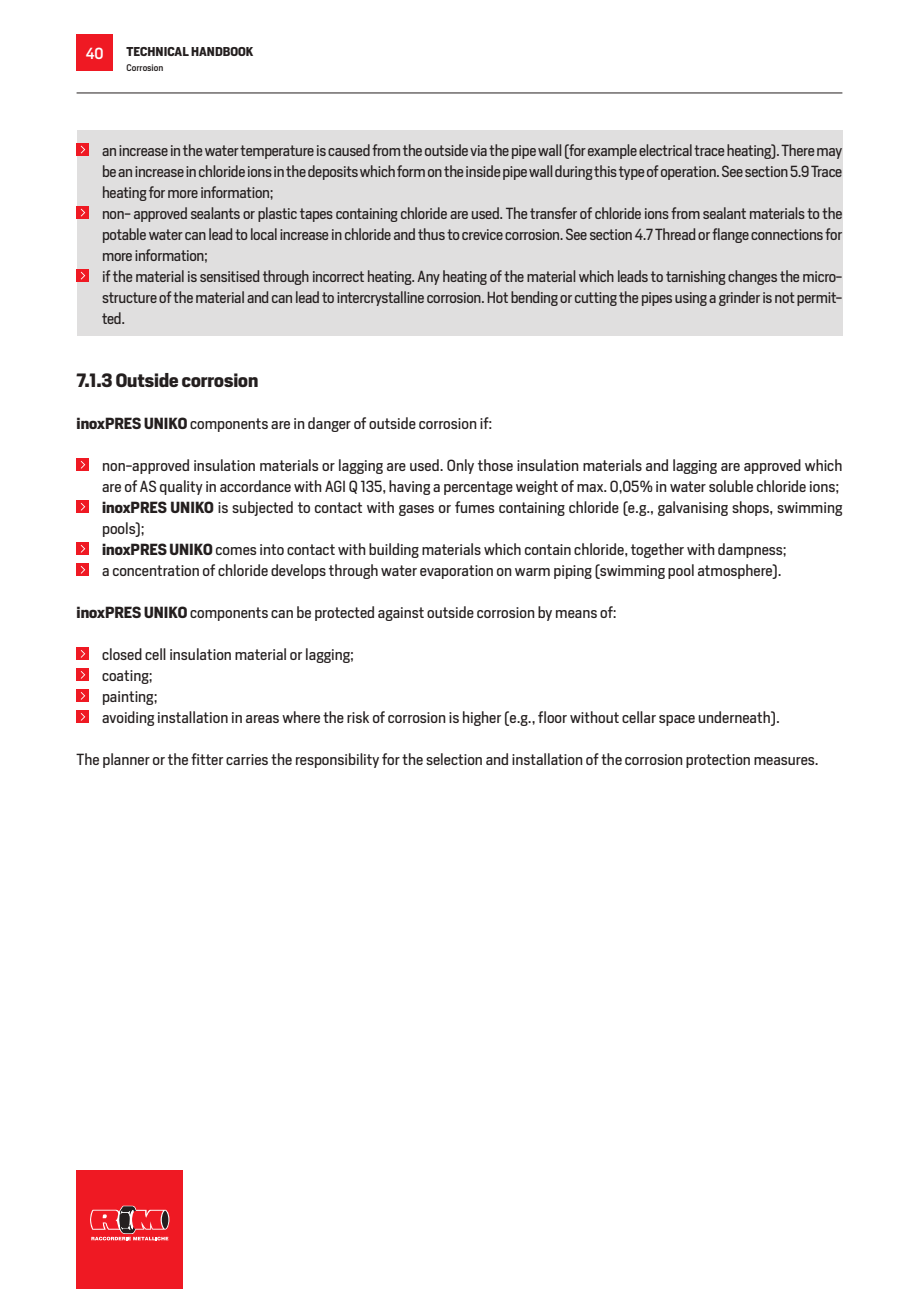
<style>
.page{position:relative;width:919px;height:1289px;background:#fff}
.page>*{position:absolute;margin:0;border:0;box-sizing:border-box;transform-origin:0 0}
.t1{font:700 18px "Heron Sans";color:#241f1f}
.t2{font:15px/21px "Heron Sans";letter-spacing:-.01em;color:#241f1f}
.t3{font:500 15px "Heron Sans";color:#fff}
.t4{font:700 12px "Heron Sans";color:#241f1f}
.t5{font:500 9px "Heron Sans";color:#241f1f}
.s1{font-weight:700}
</style>
<div class="page">
<hr style="left:77px;top:93px;width:765px;height:1px;background:#241f1f">
<div style="left:77px;top:1169px;width:106px;height:119px;background:#ef1923"></div>
<svg style="left:90px;top:1205px;width:79px;height:35px"></svg>
<div style="left:77px;top:35px;width:36px;height:36px;background:#ef1923"></div>
<div style="left:77px;top:458px;width:12px;height:13px;background:#ef1923"></div>
<svg style="left:81px;top:461px;width:4px;height:7px"></svg>
<div style="left:77px;top:500px;width:12px;height:13px;background:#ef1923"></div>
<svg style="left:81px;top:503px;width:4px;height:7px"></svg>
<div style="left:77px;top:542px;width:12px;height:13px;background:#ef1923"></div>
<svg style="left:81px;top:545px;width:4px;height:7px"></svg>
<div style="left:77px;top:563px;width:12px;height:13px;background:#ef1923"></div>
<svg style="left:81px;top:566px;width:4px;height:7px"></svg>
<div style="left:77px;top:647px;width:12px;height:13px;background:#ef1923"></div>
<svg style="left:81px;top:650px;width:4px;height:7px"></svg>
<div style="left:77px;top:668px;width:12px;height:13px;background:#ef1923"></div>
<svg style="left:81px;top:671px;width:4px;height:7px"></svg>
<div style="left:77px;top:689px;width:12px;height:13px;background:#ef1923"></div>
<svg style="left:81px;top:692px;width:4px;height:7px"></svg>
<div style="left:77px;top:710px;width:12px;height:13px;background:#ef1923"></div>
<svg style="left:81px;top:713px;width:4px;height:7px"></svg>
<div style="left:77px;top:130px;width:765px;height:205px;background:#e0dfdf"></div>
<div style="left:77px;top:143px;width:12px;height:13px;background:#ef1923"></div>
<svg style="left:81px;top:146px;width:4px;height:7px"></svg>
<div style="left:77px;top:206px;width:12px;height:13px;background:#ef1923"></div>
<svg style="left:81px;top:209px;width:4px;height:7px"></svg>
<div style="left:77px;top:269px;width:12px;height:13px;background:#ef1923"></div>
<svg style="left:81px;top:272px;width:4px;height:7px"></svg>
<p class="t3" style="left:86px;top:43px;width:19px">40</p>
<p class="t4" style="left:126px;top:44px;width:128px">TECHNICAL HANDBOOK</p>
<p class="t5" style="left:126px;top:62px;width:38px">Corrosion</p>
<p class="t2" style="left:102px;top:140px;width:741px">an increase in the water temperature is caused from the outside via the pipe wall (for example electrical trace heating). There may be an increase in chloride ions in the deposits which form on the inside pipe wall during this type of operation. See section 5.9 Trace heating for more information;<br>non- approved sealants or plastic tapes containing chloride are used. The transfer of chloride ions from sealant materials to the potable water can lead to local increase in chloride and thus to crevice corrosion. See section 4.7 Thread or flange connections for more information;<br>if the material is sensitised through incorrect heating. Any heating of the material which leads to tarnishing changes the micro&shy;structure of the material and can lead to intercrystalline corrosion. Hot bending or cutting the pipes using a grinder is not permit&shy;ted.</p>
<p class="t1" style="left:77px;top:368px;width:183px">7.1.3 Outside corrosion</p>
<p class="t2" style="left:77px;top:413px;width:417px"><span class="s1">inoxPRES UNIKO</span> components are in danger of outside corrosion if:</p>
<p class="t2" style="left:102px;top:455px;width:741px">non-approved insulation materials or lagging are used. Only those insulation materials and lagging are approved which are of AS quality in accordance with AGI Q 135, having a percentage weight of max. 0,05% in water soluble chloride ions; <span class="s1">inoxPRES UNIKO</span> is subjected to contact with gases or fumes containing chloride (e.g., galvanising shops, swimming pools);<br><span class="s1">inoxPRES UNIKO</span> comes into contact with building materials which contain chloride, together with dampness;<br>a concentration of chloride develops through water evaporation on warm piping (swimming pool atmosphere).</p>
<p class="t2" style="left:77px;top:602px;width:541px"><span class="s1">inoxPRES UNIKO</span> components can be protected against outside corrosion by means of:</p>
<p class="t2" style="left:102px;top:644px;width:679px">closed cell insulation material or lagging;<br>coating;<br>painting;<br>avoiding installation in areas where the risk of corrosion is higher (e.g., floor without cellar space underneath).</p>
<p class="t2" style="left:77px;top:749px;width:743px">The planner or the fitter carries the responsibility for the selection and installation of the corrosion protection measures.</p>
</div>
